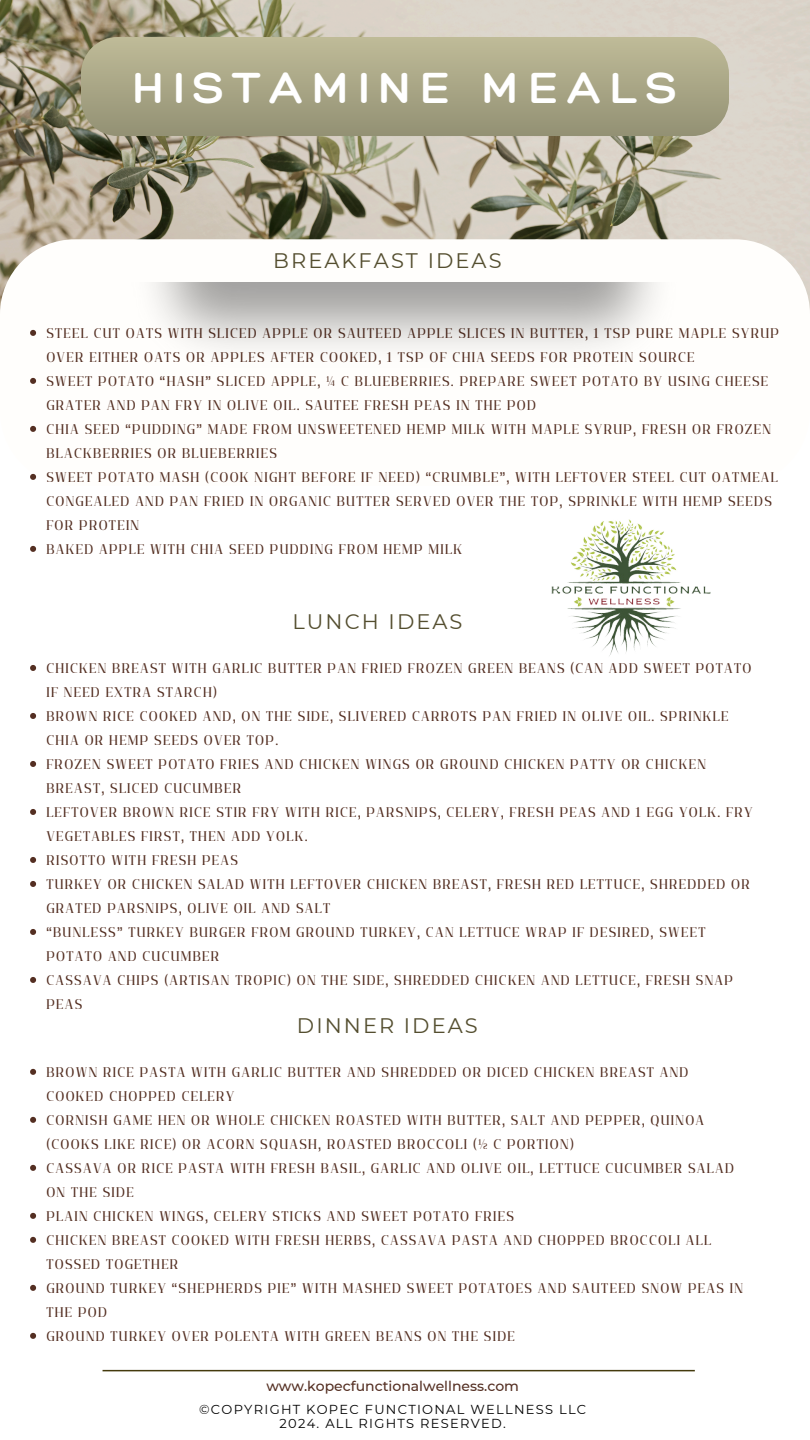
<style>
.page{position:relative;width:810px;height:1440px;background:#fff}
.page>*{position:absolute;margin:0;border:0;box-sizing:border-box;transform-origin:0 0}
.t1{font:300 47.4px "Hero";letter-spacing:.19em;color:#fff}
.t2{font:21px "Montserrat";letter-spacing:.1em;color:#544e2f}
.t3{font:14px/24px "Flatory Serif 400 Semi Cond";letter-spacing:.095em;color:#542f22}
.t4{font:500 14px "Montserrat";color:#542f22}
.t5{font:13px/14.2px "Montserrat";letter-spacing:.1em;color:#000;text-align:center}
</style>
<div class="page">
<img style="left:0;top:0;width:810px;height:305px">
<img style="left:551px;top:519px;width:160px;height:137px">
<svg style="left:0;top:239px;width:810px;height:247px"></svg>
<svg style="left:30px;top:330px;width:6px;height:6px"></svg>
<svg style="left:30px;top:378px;width:6px;height:6px"></svg>
<svg style="left:30px;top:426px;width:6px;height:6px"></svg>
<svg style="left:30px;top:474px;width:6px;height:6px"></svg>
<svg style="left:30px;top:546px;width:6px;height:6px"></svg>
<hr style="left:103px;top:1370px;width:592px;height:1px;background:#443a0d">
<svg style="left:81px;top:37px;width:648px;height:99px"></svg>
<svg style="left:30px;top:665px;width:6px;height:6px"></svg>
<svg style="left:30px;top:713px;width:6px;height:6px"></svg>
<svg style="left:30px;top:761px;width:6px;height:6px"></svg>
<svg style="left:30px;top:809px;width:6px;height:6px"></svg>
<svg style="left:30px;top:857px;width:6px;height:6px"></svg>
<svg style="left:30px;top:881px;width:6px;height:6px"></svg>
<svg style="left:30px;top:929px;width:6px;height:6px"></svg>
<svg style="left:30px;top:977px;width:6px;height:6px"></svg>
<svg style="left:30px;top:1069px;width:6px;height:6px"></svg>
<svg style="left:30px;top:1117px;width:6px;height:6px"></svg>
<svg style="left:30px;top:1165px;width:6px;height:6px"></svg>
<svg style="left:30px;top:1213px;width:6px;height:6px"></svg>
<svg style="left:30px;top:1237px;width:6px;height:6px"></svg>
<svg style="left:30px;top:1285px;width:6px;height:6px"></svg>
<svg style="left:30px;top:1333px;width:6px;height:6px"></svg>
<p class="t1" style="left:133px;top:58px;width:546px">HISTAMINE MEALS</p>
<p class="t2" style="left:273px;top:248px;width:230px">BREAKFAST IDEAS</p>
<h2 class="t3" style="left:46px;top:321px;width:734px">STEEL CUT OATS WITH SLICED APPLE OR SAUTEED APPLE SLICES IN BUTTER, 1 TSP PURE MAPLE SYRUP<br>OVER EITHER OATS OR APPLES AFTER COOKED, 1 TSP OF CHIA SEEDS FOR PROTEIN SOURCE</h2>
<p class="t3" style="left:46px;top:369px;width:723px">SWEET POTATO “HASH” SLICED APPLE, ¼ C BLUEBERRIES. PREPARE SWEET POTATO BY USING CHEESE<br>GRATER AND PAN FRY IN OLIVE OIL. SAUTEE FRESH PEAS IN THE POD</p>
<p class="t3" style="left:46px;top:417px;width:726px">CHIA SEED “PUDDING” MADE FROM UNSWEETENED HEMP MILK WITH MAPLE SYRUP, FRESH OR FROZEN<br>BLACKBERRIES OR BLUEBERRIES</p>
<p class="t3" style="left:46px;top:465px;width:733px">SWEET POTATO MASH (COOK NIGHT BEFORE IF NEED) “CRUMBLE”, WITH LEFTOVER STEEL CUT OATMEAL<br>CONGEALED AND PAN FRIED IN ORGANIC BUTTER SERVED OVER THE TOP, SPRINKLE WITH HEMP SEEDS<br>FOR PROTEIN</p>
<p class="t3" style="left:46px;top:537px;width:417px">BAKED APPLE WITH CHIA SEED PUDDING FROM HEMP MILK</p>
<p class="t2" style="left:293px;top:608px;width:172px">LUNCH IDEAS</p>
<p class="t3" style="left:46px;top:656px;width:707px">CHICKEN BREAST WITH GARLIC BUTTER PAN FRIED FROZEN GREEN BEANS (CAN ADD SWEET POTATO<br>IF NEED EXTRA STARCH)</p>
<p class="t3" style="left:46px;top:704px;width:684px">BROWN RICE COOKED AND, ON THE SIDE, SLIVERED CARROTS PAN FRIED IN OLIVE OIL. SPRINKLE<br>CHIA OR HEMP SEEDS OVER TOP.</p>
<h2 class="t3" style="left:46px;top:752px;width:661px">FROZEN SWEET POTATO FRIES AND CHICKEN WINGS OR GROUND CHICKEN PATTY OR CHICKEN<br>BREAST, SLICED CUCUMBER</h2>
<p class="t3" style="left:46px;top:800px;width:708px">LEFTOVER BROWN RICE STIR FRY WITH RICE, PARSNIPS, CELERY, FRESH PEAS AND 1 EGG YOLK. FRY<br>VEGETABLES FIRST, THEN ADD YOLK.</p>
<p class="t3" style="left:46px;top:848px;width:193px">RISOTTO WITH FRESH PEAS</p>
<p class="t3" style="left:46px;top:872px;width:705px">TURKEY OR CHICKEN SALAD WITH LEFTOVER CHICKEN BREAST, FRESH RED LETTUCE, SHREDDED OR<br>GRATED PARSNIPS, OLIVE OIL AND SALT</p>
<p class="t3" style="left:46px;top:920px;width:661px">“BUNLESS” TURKEY BURGER FROM GROUND TURKEY, CAN LETTUCE WRAP IF DESIRED, SWEET<br>POTATO AND CUCUMBER</p>
<p class="t3" style="left:46px;top:968px;width:688px">CASSAVA CHIPS (ARTISAN TROPIC) ON THE SIDE, SHREDDED CHICKEN AND LETTUCE, FRESH SNAP<br>PEAS</p>
<p class="t2" style="left:297px;top:1012px;width:182px">DINNER IDEAS</p>
<p class="t3" style="left:46px;top:1060px;width:644px">BROWN RICE PASTA WITH GARLIC BUTTER AND SHREDDED OR DICED CHICKEN BREAST AND<br>COOKED CHOPPED CELERY</p>
<p class="t3" style="left:46px;top:1108px;width:659px">CORNISH GAME HEN OR WHOLE CHICKEN ROASTED WITH BUTTER, SALT AND PEPPER, QUINOA (COOKS LIKE RICE) OR ACORN SQUASH, ROASTED BROCCOLI (½ C PORTION)</p>
<p class="t3" style="left:46px;top:1156px;width:689px">CASSAVA OR RICE PASTA WITH FRESH BASIL, GARLIC AND OLIVE OIL, LETTUCE CUCUMBER SALAD<br>ON THE SIDE</p>
<h2 class="t3" style="left:46px;top:1204px;width:469px">PLAIN CHICKEN WINGS, CELERY STICKS AND SWEET POTATO FRIES</h2>
<p class="t3" style="left:46px;top:1228px;width:666px">CHICKEN BREAST COOKED WITH FRESH HERBS, CASSAVA PASTA AND CHOPPED BROCCOLI ALL<br>TOSSED TOGETHER</p>
<p class="t3" style="left:46px;top:1276px;width:698px">GROUND TURKEY “SHEPHERDS PIE” WITH MASHED SWEET POTATOES AND SAUTEED SNOW PEAS IN<br>THE POD</p>
<p class="t3" style="left:46px;top:1324px;width:470px">GROUND TURKEY OVER POLENTA WITH GREEN BEANS ON THE SIDE</p>
<p class="t4" style="left:266px;top:1378px;width:254px">www.kopecfunctionalwellness.com</p>
<h4 class="t5" style="left:199px;top:1402px;width:389px">©COPYRIGHT KOPEC FUNCTIONAL WELLNESS LLC<br>2024. ALL RIGHTS RESERVED.</h4>
</div>
